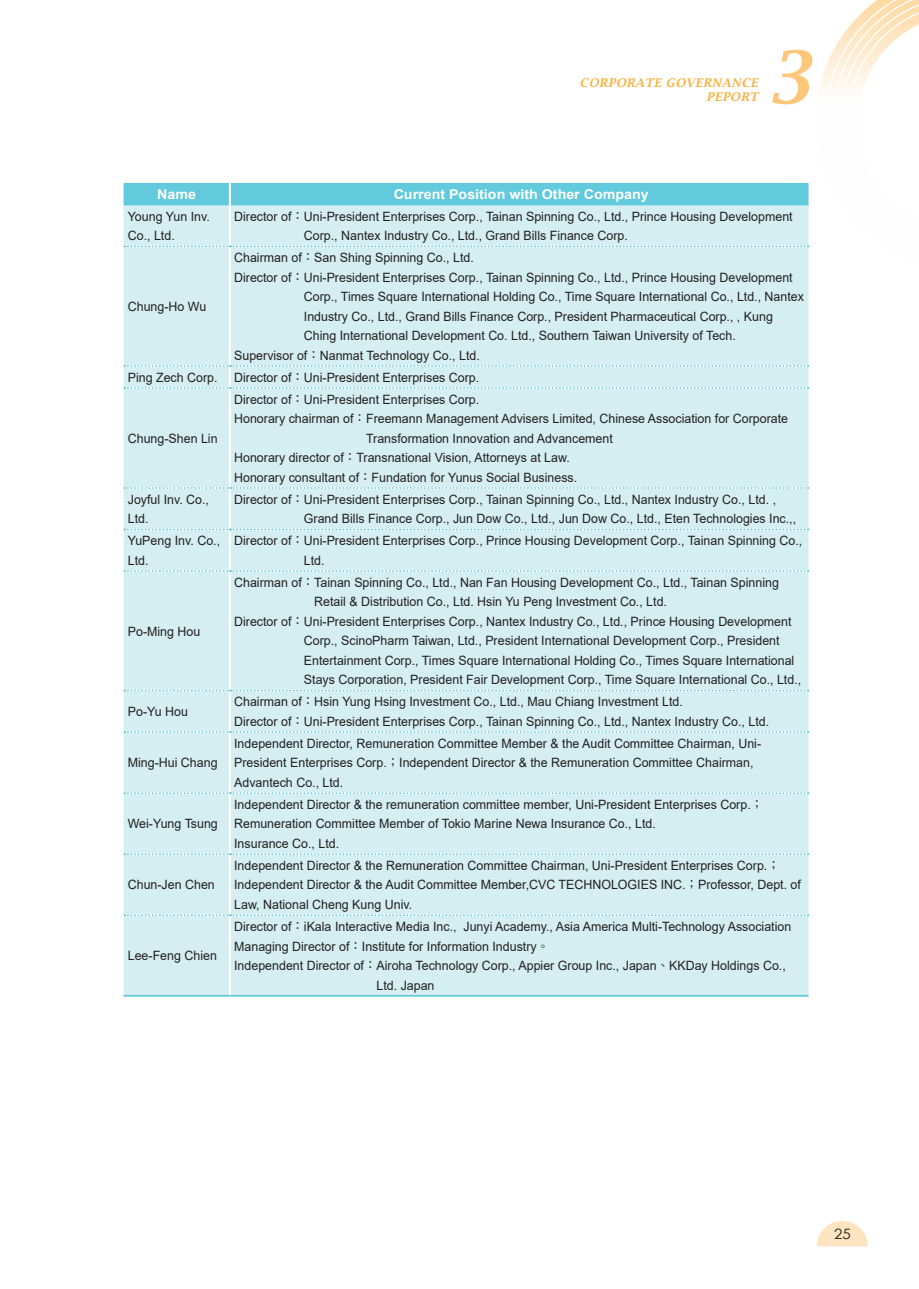
<style>
.page{position:relative;width:919px;height:1289px;background:#fff}
.page>*{position:absolute;margin:0;border:0;box-sizing:border-box;transform-origin:0 0}
.t1{font:italic 600 71.85px "Lucida Bright";color:#fdc678}
.t2{font:14.25px "Century Gothic";color:#231f20;scale:1.05 1}
.t3{font:700 13.5px "Arial";color:#fff;scale:1.05 1}
.t4{font:12.9px/19.5px "Arial";color:#231f20}
.t5{font:italic 600 12px/14.4px "Lucida Bright";letter-spacing:.03em;color:#fbb03f;text-align:right}
.s1{font-family:"DF Hei Std W5"}
</style>
<div class="page">
<svg style="left:819px;top:0;width:99px;height:91px"></svg>
<svg style="left:817px;top:1221px;width:50px;height:25px"></svg>
<div style="left:123px;top:183px;width:685px;height:23px;background:#61cadd"></div>
<div style="left:123px;top:206px;width:685px;height:788px;background:#d5eef1"></div>
<hr style="left:229px;top:183px;width:2px;height:23px;background:#fff">
<hr style="left:229px;top:206px;width:2px;height:39px;background:#fff">
<hr style="left:229px;top:247px;width:2px;height:118px;background:#fff">
<hr style="left:229px;top:367px;width:2px;height:20px;background:#fff">
<hr style="left:229px;top:389px;width:2px;height:98px;background:#fff">
<hr style="left:229px;top:489px;width:2px;height:39px;background:#fff">
<hr style="left:229px;top:530px;width:2px;height:40px;background:#fff">
<hr style="left:229px;top:572px;width:2px;height:117px;background:#fff">
<hr style="left:229px;top:691px;width:2px;height:40px;background:#fff">
<hr style="left:229px;top:733px;width:2px;height:59px;background:#fff">
<hr style="left:229px;top:794px;width:2px;height:59px;background:#fff">
<hr style="left:229px;top:855px;width:2px;height:59px;background:#fff">
<hr style="left:229px;top:916px;width:2px;height:78px;background:#fff">
<svg style="left:124px;top:245px;width:684px;height:2px"></svg>
<svg style="left:124px;top:365px;width:684px;height:2px"></svg>
<svg style="left:124px;top:387px;width:684px;height:2px"></svg>
<svg style="left:124px;top:487px;width:684px;height:2px"></svg>
<svg style="left:124px;top:528px;width:684px;height:2px"></svg>
<svg style="left:124px;top:570px;width:684px;height:2px"></svg>
<svg style="left:124px;top:689px;width:684px;height:2px"></svg>
<svg style="left:124px;top:731px;width:684px;height:2px"></svg>
<svg style="left:124px;top:792px;width:684px;height:2px"></svg>
<svg style="left:124px;top:853px;width:684px;height:2px"></svg>
<svg style="left:124px;top:914px;width:684px;height:2px"></svg>
<hr style="left:123px;top:994px;width:107px;height:2px;background:#61cadd">
<hr style="left:230px;top:994px;width:578px;height:2px;background:#61cadd">
<p class="t5" style="left:579px;top:75px;width:180px">CORPORATE GOVERNANCE<br>PEPORT</p>
<h1 class="t1" style="left:764px;top:36px;width:47px">3</h1>
<p class="t3" style="left:157px;top:185px;width:38px">Name</p>
<p class="t3" style="left:393px;top:185px;width:244px">Current Position with Other Company</p>
<p class="t4" style="left:128px;top:206px;width:83px">Young Yun Inv.<br>Co., Ltd.</p>
<p class="t4" style="left:304px;top:206px;width:490px;text-indent:-70px">Director of<span class="s1">：</span> Uni-President Enterprises Corp., Tainan Spinning Co., Ltd., Prince Housing Development<br>Corp., Nantex Industry Co., Ltd., Grand Bills Finance Corp.</p>
<p class="t4" style="left:128px;top:296px;width:80px">Chung-Ho Wu</p>
<p class="t4" style="left:234px;top:248px;width:241px">Chairman of<span class="s1">：</span>San Shing Spinning Co., Ltd.</p>
<p class="t4" style="left:234px;top:267px;width:560px">Director of<span class="s1">：</span> Uni-President Enterprises Corp., Tainan Spinning Co., Ltd., Prince Housing Development</p>
<p class="t4" style="left:304px;top:287px;width:501px">Corp., Times Square International Holding Co., Time Square International Co., Ltd., Nantex</p>
<p class="t4" style="left:304px;top:306px;width:470px">Industry Co., Ltd., Grand Bills Finance Corp., President Pharmaceutical Corp., , Kung</p>
<p class="t4" style="left:304px;top:326px;width:433px">Ching International Development Co. Ltd., Southern Taiwan University of Tech.</p>
<p class="t4" style="left:234px;top:345px;width:247px">Supervisor of<span class="s1">：</span>Nanmat Technology Co., Ltd.</p>
<p class="t4" style="left:128px;top:367px;width:91px">Ping Zech Corp.</p>
<p class="t4" style="left:234px;top:367px;width:247px">Director of<span class="s1">：</span>Uni-President Enterprises Corp.</p>
<p class="t4" style="left:128px;top:428px;width:91px">Chung-Shen Lin</p>
<p class="t4" style="left:234px;top:389px;width:247px">Director of<span class="s1">：</span> Uni-President Enterprises Corp.</p>
<p class="t4" style="left:234px;top:409px;width:555px">Honorary chairman of<span class="s1">：</span> Freemann Management Advisers Limited, Chinese Association for Corporate</p>
<p class="t4" style="left:366px;top:428px;width:248px">Transformation Innovation and Advancement</p>
<p class="t4" style="left:234px;top:448px;width:337px">Honorary director of<span class="s1">：</span>Transnational Vision, Attorneys at Law.</p>
<p class="t4" style="left:234px;top:467px;width:344px">Honorary consultant of<span class="s1">：</span>Fundation for Yunus Social Business.</p>
<p class="t4" style="left:128px;top:489px;width:83px">Joyful Inv. Co.,<br>Ltd.</p>
<p class="t4" style="left:304px;top:489px;width:493px;text-indent:-70px">Director of<span class="s1">：</span> Uni-President Enterprises Corp., Tainan Spinning Co., Ltd., Nantex Industry Co., Ltd. ,<br>Grand Bills Finance Corp., Jun Dow Co., Ltd., Jun Dow Co., Ltd., Eten Technologies Inc.,,</p>
<p class="t4" style="left:128px;top:531px;width:94px">YuPeng Inv. Co.,<br>Ltd.</p>
<p class="t4" style="left:304px;top:531px;width:500px;text-indent:-70px">Director of<span class="s1">：</span> Uni-President Enterprises Corp., Prince Housing Development Corp., Tainan Spinning Co.,<br>Ltd.</p>
<p class="t4" style="left:128px;top:621px;width:74px">Po-Ming Hou</p>
<p class="t4" style="left:234px;top:572px;width:546px">Chairman of<span class="s1">：</span> Tainan Spinning Co., Ltd., Nan Fan Housing Development Co., Ltd., Tainan Spinning</p>
<p class="t4" style="left:314px;top:592px;width:354px">Retail &amp; Distribution Co., Ltd. Hsin Yu Peng Investment Co., Ltd.</p>
<p class="t4" style="left:234px;top:611px;width:559px">Director of<span class="s1">：</span> Uni-President Enterprises Corp., Nantex Industry Co., Ltd., Prince Housing Development</p>
<p class="t4" style="left:304px;top:631px;width:477px">Corp., ScinoPharm Taiwan, Ltd., President International Development Corp., President</p>
<p class="t4" style="left:304px;top:650px;width:492px">Entertainment Corp., Times Square International Holding Co., Times Square International</p>
<p class="t4" style="left:304px;top:670px;width:499px">Stays Corporation, President Fair Development Corp., Time Square International Co., Ltd.,</p>
<p class="t4" style="left:128px;top:701px;width:62px">Po-Yu Hou</p>
<p class="t4" style="left:234px;top:692px;width:536px">Chairman of<span class="s1">：</span>Hsin Yung Hsing Investment Co., Ltd., Mau Chiang Investment Ltd.<br>Director of<span class="s1">：</span>Uni-President Enterprises Corp., Tainan Spinning Co., Ltd., Nantex Industry Co., Ltd.</p>
<p class="t4" style="left:128px;top:753px;width:91px">Ming-Hui Chang</p>
<p class="t4" style="left:234px;top:733px;width:528px">Independent Director, Remuneration Committee Member &amp; the Audit Committee Chairman, Uni-<br>President Enterprises Corp.<span class="s1">；</span>Independent Director &amp; the Remuneration Committee Chairman,<br>Advantech Co., Ltd.</p>
<p class="t4" style="left:128px;top:814px;width:91px">Wei-Yung Tsung</p>
<p class="t4" style="left:128px;top:875px;width:88px">Chun-Jen Chen</p>
<p class="t4" style="left:128px;top:945px;width:91px">Lee-Feng Chien</p>
<p class="t4" style="left:234px;top:794px;width:530px">Independent Director &amp; the remuneration committee member, Uni-President Enterprises Corp.<span class="s1">；<br></span>Remuneration Committee Member of Tokio Marine Newa Insurance Co., Ltd.<br>Insurance Co., Ltd.</p>
<p class="t4" style="left:234px;top:855px;width:568px">Independent Director &amp; the Remuneration Committee Chairman, Uni-President Enterprises Corp.<span class="s1">；<br></span>Independent Director &amp; the Audit Committee Member,CVC TECHNOLOGIES INC.<span class="s1">；</span>Professor, Dept. of<br>Law, National Cheng Kung Univ.</p>
<p class="t4" style="left:234px;top:916px;width:558px">Director of<span class="s1">：</span> iKala Interactive Media Inc., Junyi Academy., Asia America Multi-Technology Association</p>
<p class="t4" style="left:234px;top:936px;width:316px">Managing Director of<span class="s1">：</span>Institute for Information Industry<span class="s1">。</span></p>
<p class="t4" style="left:234px;top:955px;width:553px">Independent Director of<span class="s1">：</span> Airoha Technology Corp., Appier Group Inc., Japan<span class="s1">、</span>KKDay Holdings Co.,</p>
<p class="t4" style="left:376px;top:975px;width:60px">Ltd. Japan</p>
<p class="t2" style="left:834px;top:1223px;width:17px">25</p>
</div>
